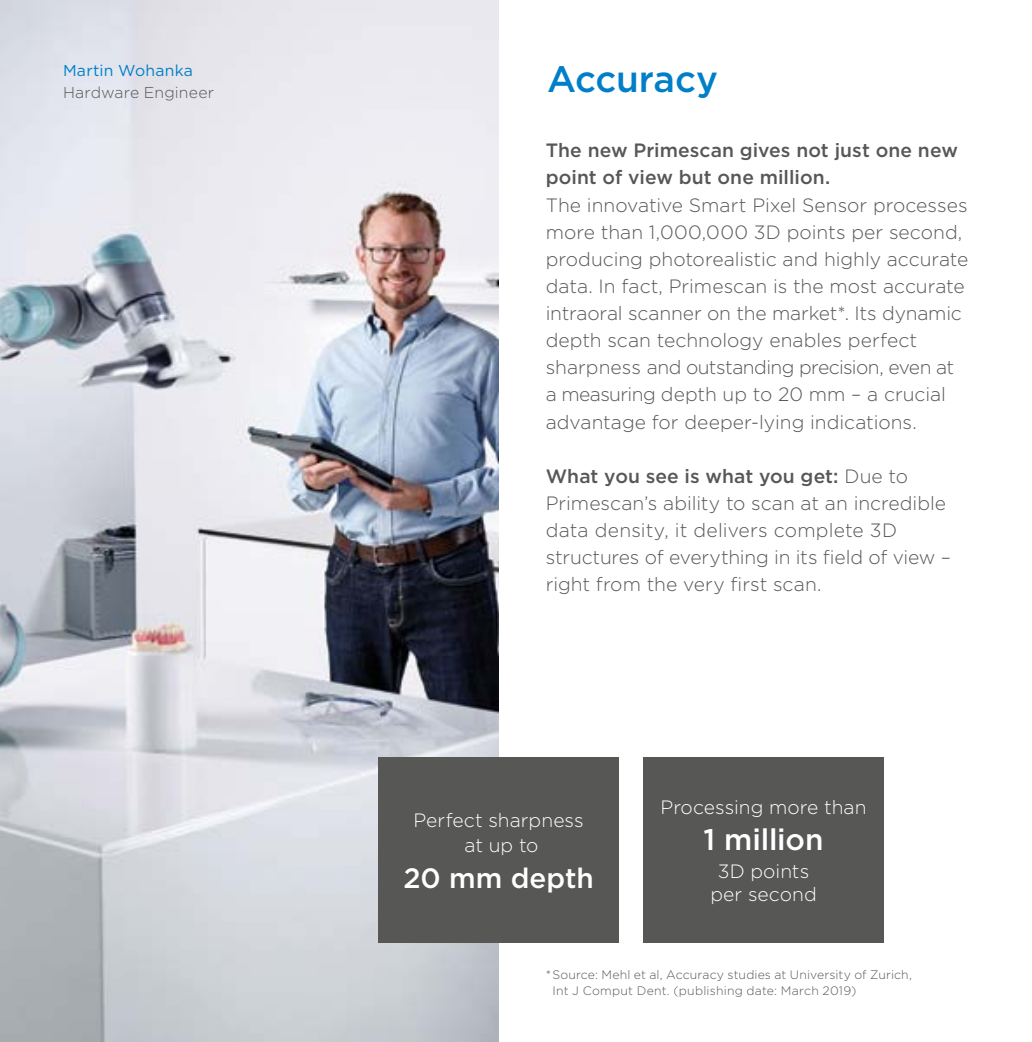
<style>
.page{position:relative;width:1032px;height:1042px;background:#fff}
.page>*{position:absolute;margin:0;border:0;box-sizing:border-box;transform-origin:0 0}
.t1{font:500 36.75px "Gotham";letter-spacing:-.01em;color:#007fc8}
.t2{font:500 29.75px "Gotham";letter-spacing:-.005em;color:#fff}
.t3{font:500 28px "Gotham";color:#fff}
.t4{font:300 19.25px/27.1px "Gotham";letter-spacing:-.005em;color:#575756}
.t5{font:500 19.25px/27.1px "Gotham";letter-spacing:.005em;color:#575756}
.t6{font:300 19.25px/23.1px "Gotham";color:#fff;text-align:center}
.t7{font:300 15.75px "Gotham";letter-spacing:.01em;color:#575756}
.t8{font:15.75px "Gotham";letter-spacing:.015em;color:#007fc8}
.t9{font:300 12.25px/15.8px "Gotham";letter-spacing:.015em;color:#575756}
.s1{font-weight:500}
</style>
<div class="page">
<img style="left:0;top:0;width:499px;height:1042px">
<div style="left:643px;top:757px;width:240px;height:186px;background:#575756"></div>
<div style="left:379px;top:757px;width:240px;height:186px;background:#575756"></div>
<p class="t8" style="left:63px;top:60px;width:131px">Martin Wohanka</p>
<p class="t7" style="left:63px;top:83px;width:153px">Hardware Engineer</p>
<h1 class="t1" style="left:547px;top:55px;width:172px">Accuracy</h1>
<p class="t5" style="left:546px;top:137px;width:414px">The new Primescan gives not just one new point of view but one million.</p>
<p class="t4" style="left:546px;top:191px;width:424px">The innovative Smart Pixel Sensor processes more than 1,000,000 3D points per second, producing photorealistic and highly accurate data. In fact, Primescan is the most accurate intraoral scanner on the market*. Its dynamic depth scan technology enables perfect sharpness and outstanding precision, even at a measuring depth up to 20 mm – a crucial advantage for deeper-lying indications.</p>
<p class="t4" style="left:546px;top:462px;width:407px"><span class="s1">What you see is what you get:</span> Due to Primescan’s ability to scan at an incredible data density, it delivers complete 3D structures of everything in its field of view – right from the very first scan.</p>
<p class="t6" style="left:413px;top:808px;width:172px;line-height:24.5px">Perfect sharpness at up to</p>
<h3 class="t3" style="left:403px;top:859px;width:192px">20 mm depth</h3>
<p class="t6" style="left:660px;top:795px;width:208px">Processing more than</p>
<h2 class="t2" style="left:703px;top:820px;width:122px">1 million</h2>
<p class="t6" style="left:710px;top:859px;width:108px">3D points per second</p>
<p class="t9" style="left:552px;top:966px;width:361px;text-indent:-7px">* Source: Mehl et al, Accuracy studies at University of Zurich,<br>Int J Comput Dent. (publishing date: March 2019)</p>
</div>
